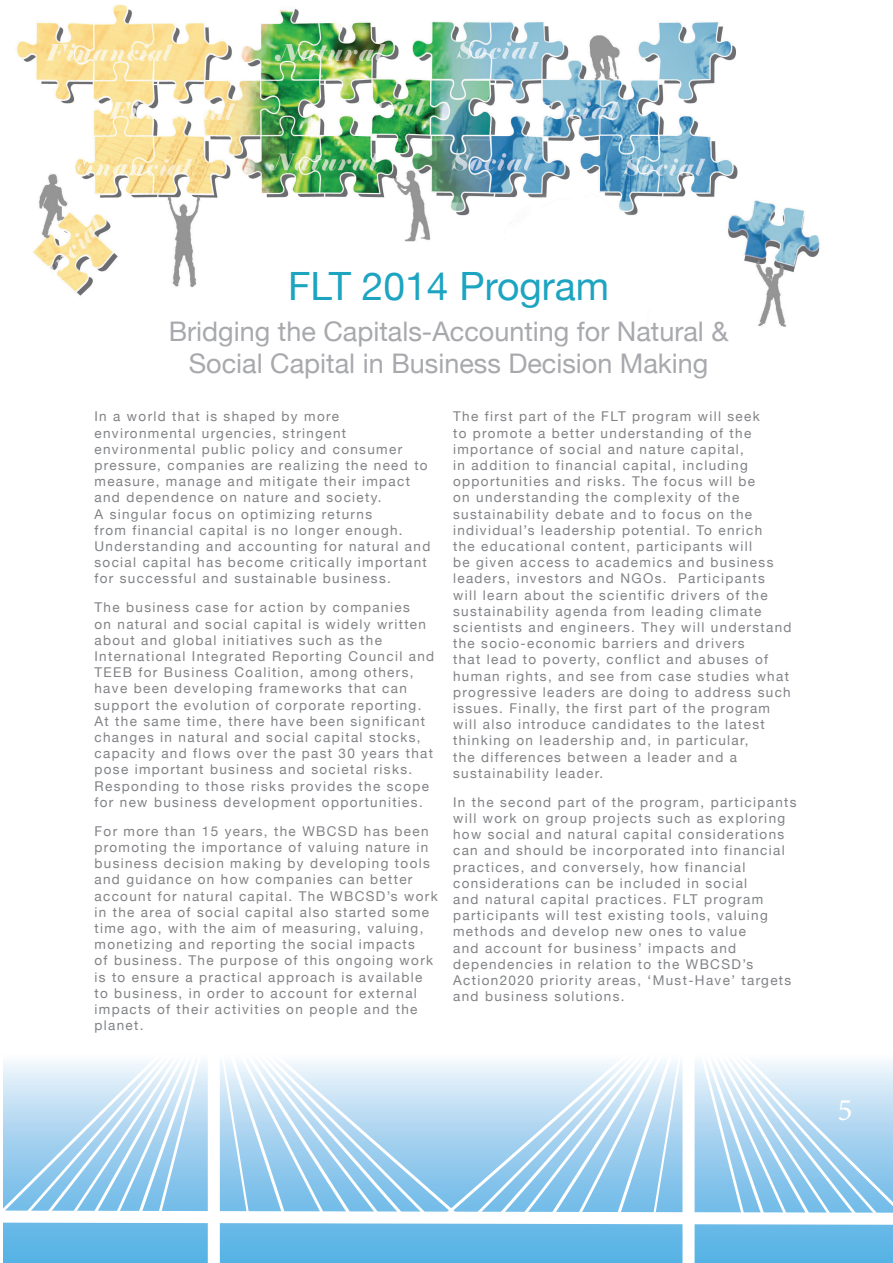
<style>
.page{position:relative;width:893px;height:1263px;background:#fff}
.page>*{position:absolute;margin:0;border:0;box-sizing:border-box;transform-origin:0 0}
.t1{font:39px "Helvetica Neue";color:#1da4c1}
.t2{font:31.5px "Minion Pro";color:#fff}
.t3{font:27px/32.4px "Helvetica Neue";color:#a8a9ad;text-align:center}
.t4{font:13.5px/16.2px "Helvetica Neue";letter-spacing:.1em;color:#808285}
</style>
<div class="page">
<div style="left:3px;top:1231px;width:890px;height:32px;background:#5db6e6"></div>
<div style="left:208px;top:924px;width:12px;height:339px;background:#fff"></div>
<div style="left:682px;top:924px;width:13px;height:339px;background:#fff"></div>
<svg style="left:3px;top:1061px;width:890px;height:170px"></svg>
<img style="left:17px;top:4px;width:803px;height:323px">
<p class="t1" style="left:288px;top:263px;width:322px">FLT 2014 Program</p>
<p class="t3" style="left:169px;top:315px;width:561px">Bridging the Capitals-Accounting for Natural &amp;<br>Social Capital in Business Decision Making</p>
<p class="t4" style="left:94px;top:408px;width:337px">In a world that is shaped by more environmental urgencies, stringent environmental public policy and consumer pressure, companies are realizing the need to measure, manage and mitigate their impact and dependence on nature and society.<br>A singular focus on optimizing returns<br>from financial capital is no longer enough.<br>Understanding and accounting for natural and social capital has become critically important for successful and sustainable business.</p>
<p class="t4" style="left:94px;top:599px;width:341px">The business case for action by companies<br>on natural and social capital is widely written about and global initiatives such as the International Integrated Reporting Council and TEEB for Business Coalition, among others, have been developing frameworks that can support the evolution of corporate reporting.<br>At the same time, there have been significant changes in natural and social capital stocks, capacity and flows over the past 30 years that pose important business and societal risks.<br>Responding to those risks provides the scope for new business development opportunities.</p>
<p class="t4" style="left:94px;top:823px;width:345px">For more than 15 years, the WBCSD has been promoting the importance of valuing nature in business decision making by developing tools and guidance on how companies can better account for natural capital. The WBCSD’s work in the area of social capital also started some time ago, with the aim of measuring, valuing, monetizing and reporting the social impacts<br>of business. The purpose of this ongoing work is to ensure a practical approach is available to business, in order to account for external impacts of their activities on people and the planet.</p>
<p class="t4" style="left:453px;top:408px;width:340px">The first part of the FLT program will seek<br>to promote a better understanding of the importance of social and nature capital,<br>in addition to financial capital, including opportunities and risks. The focus will be<br>on understanding the complexity of the sustainability debate and to focus on the individual’s leadership potential. To enrich<br>the educational content, participants will<br>be given access to academics and business leaders, investors and NGOs. Participants<br>will learn about the scientific drivers of the sustainability agenda from leading climate scientists and engineers. They will understand the socio-economic barriers and drivers<br>that lead to poverty, conflict and abuses of human rights, and see from case studies what progressive leaders are doing to address such issues. Finally, the first part of the program will also introduce candidates to the latest thinking on leadership and, in particular,<br>the differences between a leader and a sustainability leader.</p>
<p class="t4" style="left:453px;top:794px;width:345px">In the second part of the program, participants will work on group projects such as exploring how social and natural capital considerations can and should be incorporated into financial practices, and conversely, how financial considerations can be included in social<br>and natural capital practices. FLT program participants will test existing tools, valuing methods and develop new ones to value<br>and account for business’ impacts and dependencies in relation to the WBCSD’s Action2020 priority areas, ‘Must-Have’ targets and business solutions.</p>
<p class="t2" style="left:837px;top:1089px;width:17px">5</p>
</div>
